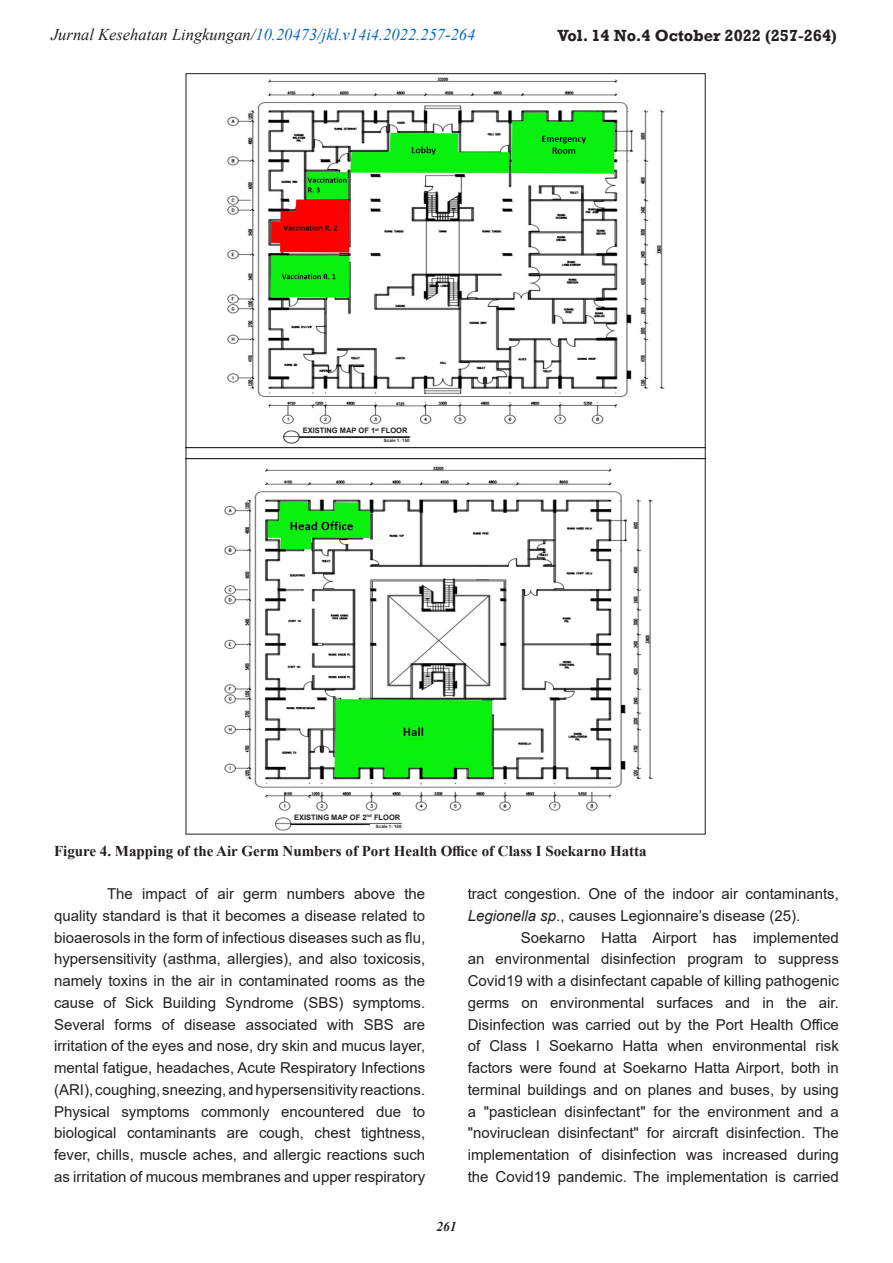
<style>
.page{position:relative;width:893px;height:1263px;background:#fff}
.page>*{position:absolute;margin:0;border:0;box-sizing:border-box;transform-origin:0 0}
.t1{font:italic 16.5px "Times New Roman";color:#0563c1}
.t2{font:700 16.5px "Rockwell";color:#231f20}
.isi_sub_1{font:15px/21.8px "Arial";color:#231f20;text-align:justify}
.judul_tabel{font:700 15px "Times New Roman";color:#231f20}
.t3{font:italic 700 13.5px "Times New Roman";color:#231f20}
.t4{font:700 7.5px "Arial";color:#231f20}
.sumber_tbl_fig{font:700 4.5px "Arial";color:#231f20}
.s1{color:#231f20}
.s2{font-style:italic}
</style>
<div class="page">
<img style="left:188px;top:77px;width:516px;height:754px">
<div style="left:303px;top:428px;width:114px;height:7px;background:#fff"></div>
<div style="left:379px;top:438px;width:31px;height:5px;background:#fff"></div>
<div style="left:294px;top:814px;width:115px;height:8px;background:#fff"></div>
<hr style="left:371px;top:824px;width:31px;height:4px;background:#fff">
<p class="t1" style="left:51px;top:23px;width:426px"><span class="s1">Jurnal Kesehatan Lingkungan/</span>10.20473/jkl.v14i4.2022.257-264</p>
<p class="t2" style="left:558px;top:26px;width:281px">Vol. 14 No.4 October 2022 (257-264)</p>
<p class="t4" style="left:303px;top:425px;width:106px">EXISTING MAP OF 1<sup>st</sup> FLOOR</p>
<p class="sumber_tbl_fig" style="left:384px;top:437px;width:27px">Scale 1: 150</p>
<p class="t4" style="left:294px;top:812px;width:108px">EXISTING MAP OF 2<sup>nd</sup> FLOOR</p>
<p class="sumber_tbl_fig" style="left:376px;top:823px;width:27px">Scale 1: 150</p>
<p class="judul_tabel" style="left:54px;top:840px;width:594px">Figure 4. Mapping of the Air Germ Numbers of Port Health Office of Class I Soekarno Hatta</p>
<p class="isi_sub_1" style="left:54px;top:883px;width:373px;text-indent:53px">The impact of air germ numbers above the quality standard is that it becomes a disease related to bioaerosols in the form of infectious diseases such as flu, hypersensitivity (asthma, allergies), and also toxicosis, namely toxins in the air in contaminated rooms as the cause of Sick Building Syndrome (SBS) symptoms.<br>Several forms of disease associated with SBS are irritation of the eyes and nose, dry skin and mucus layer, mental fatigue, headaches, Acute Respiratory Infections (ARI), coughing, sneezing, and hypersensitivity reactions.<br>Physical symptoms commonly encountered due to biological contaminants are cough, chest tightness, fever, chills, muscle aches, and allergic reactions such as irritation of mucous membranes and upper respiratory</p>
<p class="isi_sub_1" style="left:468px;top:883px;width:373px">tract congestion. One of the indoor air contaminants,<br><span class="s2">Legionella sp</span>., causes Legionnaire’s disease (25).</p>
<p class="isi_sub_1" style="left:468px;top:926px;width:373px;text-indent:53px">Soekarno Hatta Airport has implemented an environmental disinfection program to suppress Covid19 with a disinfectant capable of killing pathogenic germs on environmental surfaces and in the air.<br>Disinfection was carried out by the Port Health Office of Class I Soekarno Hatta when environmental risk factors were found at Soekarno Hatta Airport, both in terminal buildings and on planes and buses, by using a "pasticlean disinfectant" for the environment and a "noviruclean disinfectant" for aircraft disinfection. The implementation of disinfection was increased during the Covid19 pandemic. The implementation is carried</p>
<p class="t3" style="left:436px;top:1217px;width:22px">261</p>
</div>
